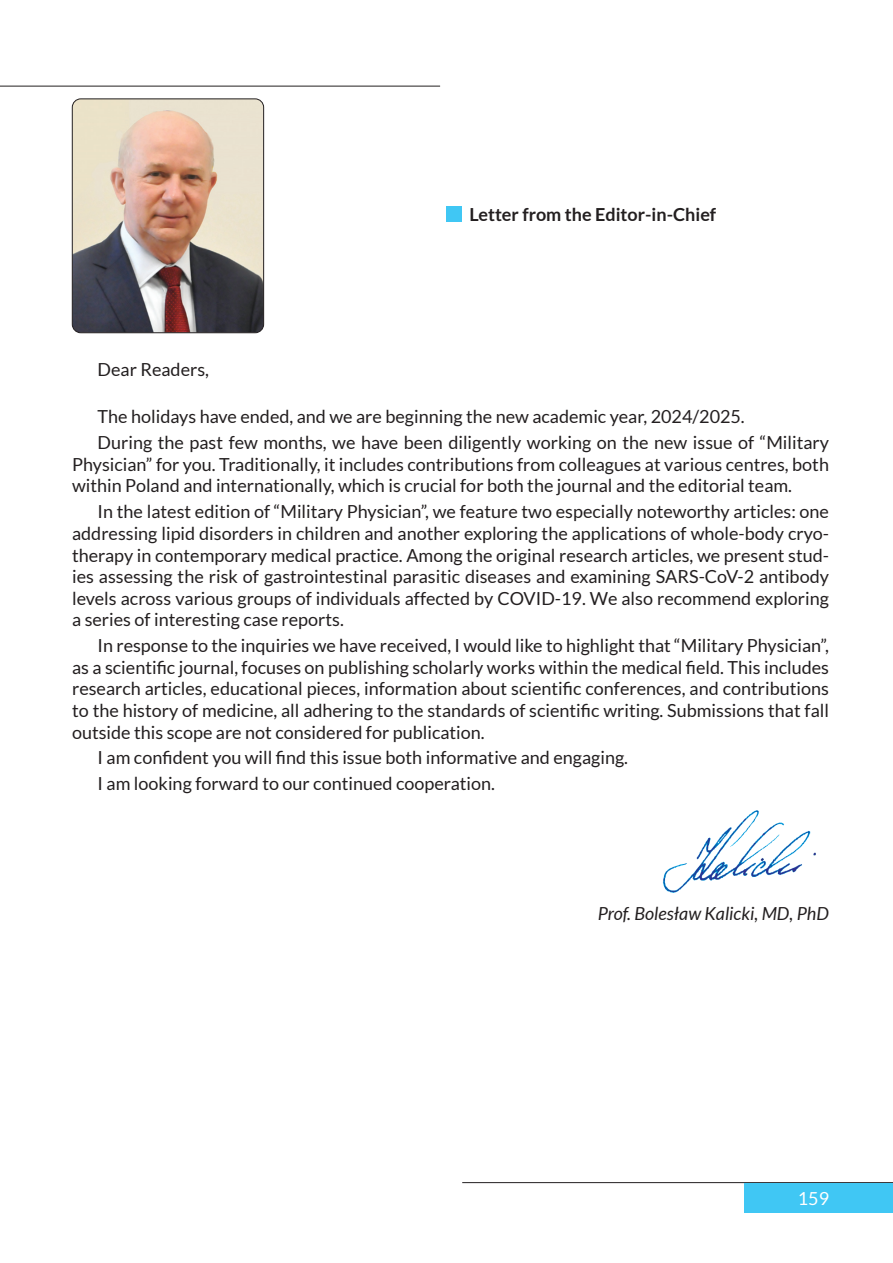
<style>
.page{position:relative;width:893px;height:1263px;background:#fff}
.page>*{position:absolute;margin:0;border:0;box-sizing:border-box;transform-origin:0 0}
.t1{font:18px/21.6px "Lato";color:#231f20}
.t2{font:700 18px "Lato";color:#231f20}
.t3{font:italic 18px "Lato";color:#231f20}
.t4{font:18px "Lato";color:#fff}
</style>
<div class="page">
<hr style="left:462px;top:1182px;width:431px;height:1px;background:#231f20">
<hr style="left:0;top:86px;width:440px;height:1px;background:#231f20">
<div style="left:744px;top:1183px;width:149px;height:30px;background:#40c7f4"></div>
<img style="left:72px;top:99px;width:192px;height:234px">
<div style="left:72px;top:99px;width:192px;height:234px;border:1px solid #231f20;border-radius:9px"></div>
<div style="left:446px;top:206px;width:16px;height:15px;background:#40c7f4"></div>
<img style="left:662px;top:810px;width:154px;height:83px">
<p class="t2" style="left:469px;top:204px;width:248px">Letter from the Editor-in-Chief</p>
<p class="t1" style="left:98px;top:358px;width:113px">Dear Readers,</p>
<p class="t1" style="left:98px;top:404px;width:733px;line-height:25.8px">The holidays have ended, and we are beginning the new academic year, 2024/2025.<br>During the past few months, we have been diligently working on the new issue of “Military</p>
<p class="t1" style="left:72px;top:453px;width:758px">Physician” for you. Traditionally, it includes contributions from colleagues at various centres, both within Poland and internationally, which is crucial for both the journal and the editorial team.</p>
<p class="t1" style="left:72px;top:501px;width:758px;text-align:justify;text-indent:26px">In the latest edition of “Military Physician”, we feature two especially noteworthy articles: one addressing lipid disorders in children and another exploring the applications of whole-body cryo&shy;therapy in contemporary medical practice. Among the original research articles, we present stud&shy;ies assessing the risk of gastrointestinal parasitic diseases and examining SARS-CoV-2 antibody levels across various groups of individuals affected by COVID-19. We also recommend exploring a series of interesting case reports.</p>
<p class="t1" style="left:72px;top:635px;width:758px;text-align:justify;text-indent:26px">In response to the inquiries we have received, I would like to highlight that “Military Physician”, as a scientific journal, focuses on publishing scholarly works within the medical field. This includes research articles, educational pieces, information about scientific conferences, and contributions to the history of medicine, all adhering to the standards of scientific writing. Submissions that fall outside this scope are not considered for publication.</p>
<p class="t1" style="left:98px;top:745px;width:532px;line-height:25.8px">I am confident you will find this issue both informative and engaging.<br>I am looking forward to our continued cooperation.</p>
<p class="t3" style="left:598px;top:903px;width:233px">Prof. Bolesław Kalicki, MD, PhD</p>
<p class="t4" style="left:798px;top:1189px;width:33px">159</p>
</div>
